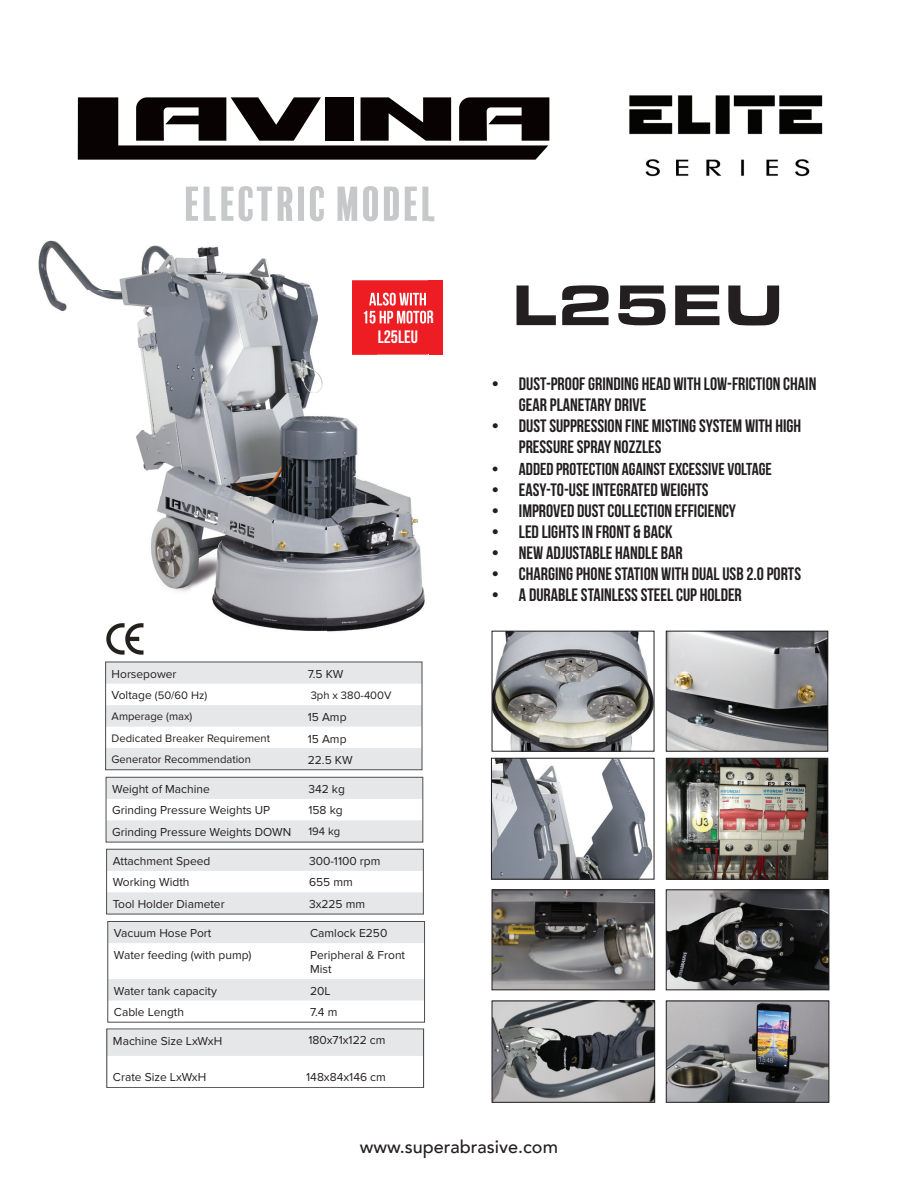
<style>
.page{position:relative;width:918px;height:1188px;background:#fff}
.page>*{position:absolute;margin:0;border:0;box-sizing:border-box;transform-origin:0 0}
.t1{font:900 59.4px "Eurostile Ext";color:#231f20}
.t2{font:700 18px/21px "Bebas Neue";color:#231f20}
.t3{font:500 18px "Avenir";color:#231f20}
.t4{font:700 18px "Bebas Neue";color:#fff}
.t5{font:700 17.25px "Bebas Neue";color:#231f20}
.t6{font:12px/21.5px "Proxima Nova";color:#231f20}
.t7{font:11.25px "Proxima Nova";color:#231f20}
.s1{font-size:12px}
</style>
<div class="page">
<svg style="left:78px;top:97px;width:471px;height:63px"></svg>
<img style="left:629px;top:95px;width:194px;height:82px">
<img style="left:668px;top:1003px;width:159px;height:97px">
<div style="left:666px;top:1001px;width:163px;height:101px;border:1px solid #231f20"></div>
<img style="left:494px;top:1003px;width:159px;height:97px">
<div style="left:492px;top:1001px;width:163px;height:101px;border:1px solid #231f20"></div>
<img style="left:668px;top:892px;width:159px;height:96px">
<div style="left:666px;top:890px;width:163px;height:100px;border:1px solid #231f20"></div>
<img style="left:668px;top:633px;width:158px;height:116px">
<div style="left:666px;top:631px;width:162px;height:120px;border:1px solid #231f20"></div>
<img style="left:494px;top:892px;width:159px;height:96px">
<div style="left:492px;top:890px;width:163px;height:100px;border:1px solid #231f20"></div>
<img style="left:493px;top:760px;width:159px;height:117px">
<div style="left:491px;top:758px;width:163px;height:121px;border:1px solid #231f20"></div>
<img style="left:494px;top:633px;width:158px;height:116px">
<div style="left:492px;top:631px;width:162px;height:120px;border:1px solid #231f20"></div>
<img style="left:668px;top:760px;width:158px;height:117px">
<div style="left:666px;top:758px;width:162px;height:121px;border:1px solid #231f20"></div>
<svg style="left:107px;top:664px;width:313px;height:104px"></svg>
<div style="left:105px;top:662px;width:317px;height:108px;border:1px solid #4b4c4d"></div>
<svg style="left:108px;top:779px;width:313px;height:61px"></svg>
<div style="left:106px;top:777px;width:317px;height:65px;border:1px solid #4b4c4d"></div>
<svg style="left:108px;top:851px;width:314px;height:61px"></svg>
<div style="left:106px;top:849px;width:318px;height:65px;border:1px solid #4b4c4d"></div>
<div style="left:352px;top:281px;width:91px;height:74px;background:#ee1d23"></div>
<div style="left:109px;top:1031px;width:313px;height:25px;background:#e6e7e9"></div>
<div style="left:107px;top:1029px;width:317px;height:59px;border:1px solid #4b4c4d"></div>
<svg style="left:110px;top:923px;width:313px;height:78px"></svg>
<div style="left:108px;top:921px;width:317px;height:101px;border:1px solid #4b4c4d"></div>
<img style="left:38px;top:221px;width:288px;height:410px">
<img style="left:352px;top:221px;width:76px;height:60px">
<img style="left:326px;top:416px;width:51px;height:216px">
<img style="left:377px;top:485px;width:48px;height:142px">
<img style="left:186px;top:188px;width:242px;height:33px">
<img style="left:352px;top:292px;width:76px;height:63px">
<img style="left:369px;top:293px;width:58px;height:13px">
<img style="left:364px;top:311px;width:64px;height:13px">
<img style="left:106px;top:622px;width:38px;height:33px">
<h2 class="t4" style="left:378px;top:327px;width:42px">L25LEU</h2>
<p class="t6" style="left:112px;top:663px;width:66px">Horsepower</p>
<p class="t6" style="left:308px;top:664px;width:37px">7.5 KW</p>
<p class="t7" style="left:112px;top:689px;width:97px"><span class="s1">Voltage</span> (50/60 Hz)</p>
<p class="t7" style="left:311px;top:689px;width:82px">3ph x 380-400V</p>
<p class="t7" style="left:112px;top:710px;width:82px">Amperage (max)</p>
<p class="t6" style="left:308px;top:707px;width:40px">15 Amp</p>
<p class="t7" style="left:112px;top:731px;width:160px">Dedicated Breaker Requirement</p>
<p class="t6" style="left:308px;top:728px;width:40px">15 Amp</p>
<p class="t7" style="left:112px;top:753px;width:141px">Generator Recommendation</p>
<p class="t6" style="left:308px;top:750px;width:46px">22.5 KW</p>
<p class="t6" style="left:112px;top:779px;width:99px">Weight of Machine</p>
<p class="t6" style="left:308px;top:779px;width:38px">342 kg</p>
<p class="t6" style="left:112px;top:800px;width:160px">Grinding Pressure Weights UP</p>
<p class="t6" style="left:308px;top:800px;width:36px">158 kg</p>
<p class="t6" style="left:112px;top:822px;width:181px">Grinding Pressure Weights DOWN</p>
<p class="t7" style="left:308px;top:825px;width:33px">194 kg</p>
<p class="t6" style="left:113px;top:851px;width:113px">Attachment Speed<br>Working Width<br>Tool Holder Diameter</p>
<p class="t6" style="left:309px;top:851px;width:73px">300-1100 rpm<br>655 mm<br>3x225 mm</p>
<p class="t6" style="left:114px;top:923px;width:99px">Vacuum Hose Port</p>
<p class="t6" style="left:310px;top:923px;width:79px">Camlock E250</p>
<p class="t6" style="left:114px;top:944px;width:139px">Water feeding (with pump)</p>
<p class="t6" style="left:310px;top:948px;width:97px;line-height:14.4px">Peripheral &amp; Front<br>Mist</p>
<p class="t6" style="left:114px;top:980px;width:105px">Water tank capacity</p>
<p class="t6" style="left:310px;top:980px;width:22px">20L</p>
<p class="t6" style="left:114px;top:1002px;width:72px">Cable Length</p>
<p class="t6" style="left:310px;top:1002px;width:29px">7.4 m</p>
<p class="t6" style="left:113px;top:1030px;width:111px">Machine Size LxWxH</p>
<p class="t6" style="left:308px;top:1030px;width:79px">180x71x122 cm</p>
<p class="t6" style="left:113px;top:1066px;width:95px">Crate Size LxWxH</p>
<p class="t6" style="left:306px;top:1067px;width:81px">148x84x146 cm</p>
<h1 class="t1" style="left:511px;top:261px;width:274px">L25EU</h1>
<h2 class="t2" style="left:519px;top:373px;width:299px;text-indent:-27px">• DUST-PROOF GRINDING HEAD WITH LOW-FRICTION CHAIN<br>GEAR PLANETARY DRIVE</h2>
<h2 class="t2" style="left:519px;top:415px;width:284px;text-indent:-27px">• DUST SUPPRESSION FINE MISTING SYSTEM WITH HIGH<br>PRESSURE SPRAY NOZZLES</h2>
<h3 class="t5" style="left:492px;top:459px;width:281px">• ADDED PROTECTION AGAINST EXCESSIVE VOLTAGE</h3>
<h2 class="t2" style="left:492px;top:479px;width:218px">• EASY-TO-USE INTEGRATED WEIGHTS</h2>
<h2 class="t2" style="left:492px;top:500px;width:245px">• IMPROVED DUST COLLECTION EFFICIENCY</h2>
<h2 class="t2" style="left:492px;top:521px;width:182px">• LED LIGHTS IN FRONT &amp; BACK</h2>
<h2 class="t2" style="left:492px;top:542px;width:192px">• NEW ADJUSTABLE HANDLE BAR</h2>
<h2 class="t2" style="left:492px;top:563px;width:311px">• CHARGING PHONE STATION WITH DUAL USB 2.0 PORTS</h2>
<h2 class="t2" style="left:492px;top:584px;width:251px">• A DURABLE STAINLESS STEEL CUP HOLDER</h2>
<h2 class="t3" style="left:360px;top:1131px;width:200px">www.superabrasive.com</h2>
</div>
